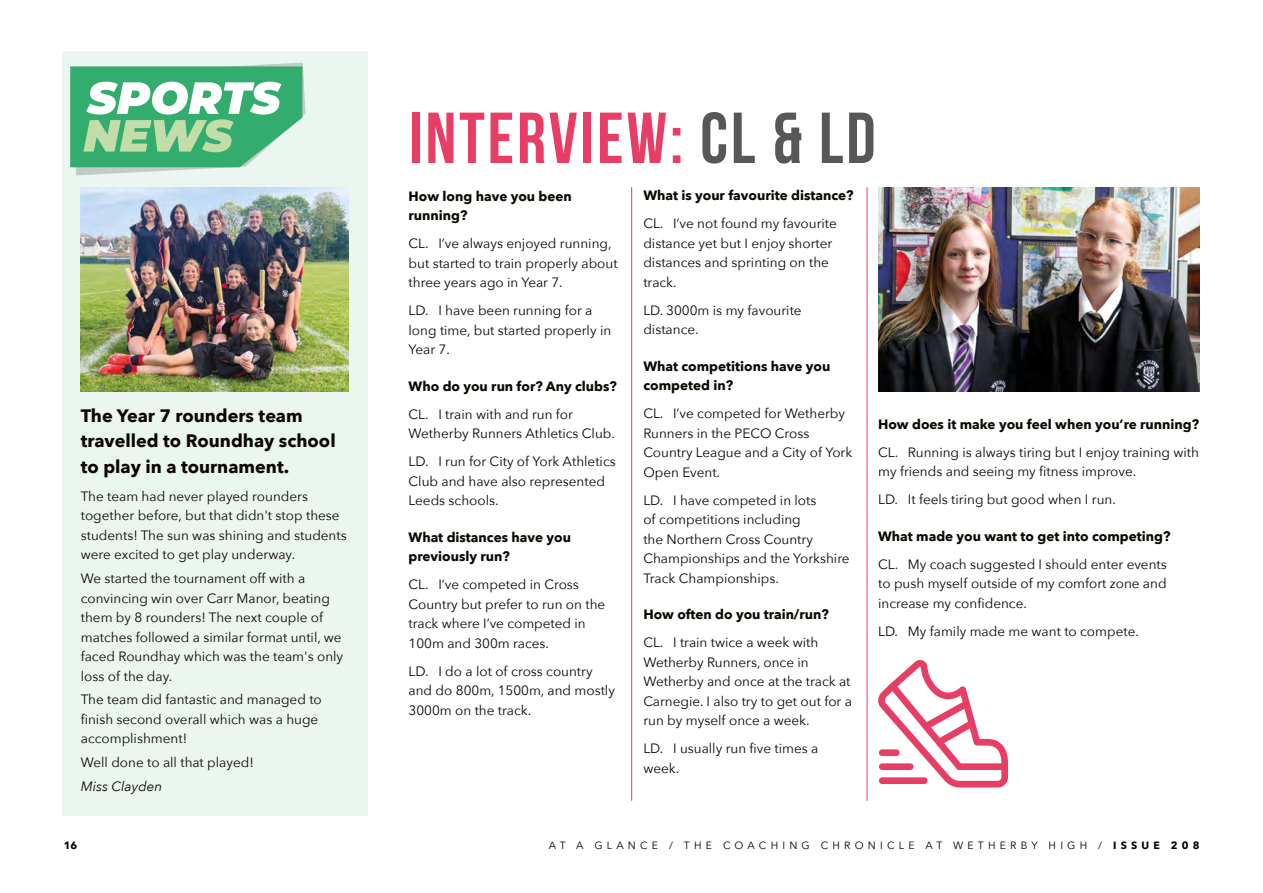
<style>
.page{position:relative;width:1263px;height:893px;background:#fff}
.page>*{position:absolute;margin:0;border:0;box-sizing:border-box;transform-origin:0 0}
.t1{font:700 72px "Bebas Neue";letter-spacing:.04em;color:#e73e66}
.t2{font:700 18px/25.5px "Avenir Next";color:#0b0700}
.t3{font:13.5px/19.5px "Avenir Next";color:#0b0700}
.t4{font:700 13.5px/19.5px "Avenir Next";color:#0b0700}
.t5{font:italic 13.5px "Avenir Next";color:#0b0700}
.t6{font:10.5px "Avenir Next";letter-spacing:.4em;color:#000}
.t7{font:700 10.5px "Avenir Next";color:#000}
.s1{color:#575756}
.s2{font-weight:700}
</style>
<div class="page">
<div style="left:62px;top:51px;width:305px;height:764px;background:#ebf6f0"></div>
<svg style="left:70px;top:63px;width:236px;height:112px;background:#80c99f"></svg>
<svg style="left:878px;top:660px;width:130px;height:127px"></svg>
<div style="left:879px;top:749px;width:20px;height:7px;background:#e73e66;border-radius:3px"></div>
<div style="left:879px;top:763px;width:34px;height:7px;background:#e73e66;border-radius:3px"></div>
<div style="left:879px;top:777px;width:48px;height:7px;background:#e73e66;border-radius:3px"></div>
<hr style="left:631px;top:187px;width:1px;height:614px;background:#e73e66">
<hr style="left:867px;top:187px;width:1px;height:614px;background:#e73e66">
<img style="left:81px;top:187px;width:268px;height:204px">
<img style="left:878px;top:187px;width:321px;height:204px">
<h2 class="t2" style="left:81px;top:403px;width:256px">The Year 7 rounders team travelled to Roundhay school to play in a tournament.</h2>
<p class="t3" style="left:81px;top:486px;width:267px">The team had never played rounders together before, but that didn't stop these students! The sun was shining and students were excited to get play underway.</p>
<p class="t3" style="left:81px;top:568px;width:264px">We started the tournament off with a convincing win over Carr Manor, beating them by 8 rounders! The next couple of matches followed a similar format until, we faced Roundhay which was the team's only loss of the day.</p>
<p class="t3" style="left:81px;top:689px;width:243px">The team did fantastic and managed to finish second overall which was a huge accomplishment!</p>
<p class="t3" style="left:81px;top:752px;width:175px">Well done to all that played!</p>
<p class="t5" style="left:81px;top:775px;width:83px">Miss Clayden</p>
<h1 class="t1" style="left:409px;top:99px;width:468px">INTERVIEW: <span class="s1">CL &amp; LD</span></h1>
<p class="t4" style="left:409px;top:186px;width:165px">How long have you been running?</p>
<p class="t3" style="left:409px;top:233px;width:211px">CL. I’ve always enjoyed running, but started to train properly about three years ago in Year 7.</p>
<p class="t3" style="left:409px;top:300px;width:204px">LD. I have been running for a long time, but started properly in<br>Year 7.</p>
<p class="t4" style="left:409px;top:376px;width:210px">Who do you run for? Any clubs?</p>
<p class="t3" style="left:409px;top:404px;width:208px">CL. I train with and run for<br>Wetherby Runners Athletics Club.</p>
<p class="t3" style="left:409px;top:451px;width:209px">LD. I run for City of York Athletics<br>Club and have also represented<br>Leeds schools.</p>
<p class="t4" style="left:409px;top:527px;width:164px">What distances have you previously run?</p>
<p class="t3" style="left:409px;top:574px;width:198px">CL. I’ve competed in Cross<br>Country but prefer to run on the track where I’ve competed in<br>100m and 300m races.</p>
<p class="t3" style="left:409px;top:660px;width:208px">LD. I do a lot of cross country and do 800m, 1500m, and mostly<br>3000m on the track.</p>
<p class="t4" style="left:643px;top:186px;width:212px">What is your favourite distance?</p>
<p class="t3" style="left:643px;top:213px;width:195px">CL. I’ve not found my favourite distance yet but I enjoy shorter distances and sprinting on the track.</p>
<p class="t3" style="left:643px;top:300px;width:160px">LD. 3000m is my favourite distance.</p>
<p class="t4" style="left:643px;top:356px;width:188px">What competitions have you competed in?</p>
<p class="t3" style="left:643px;top:403px;width:211px">CL. I’ve competed for Wetherby<br>Runners in the PECO Cross<br>Country League and a City of York<br>Open Event.</p>
<p class="t3" style="left:643px;top:490px;width:208px">LD. I have competed in lots<br>of competitions including<br>the Northern Cross Country<br>Championships and the Yorkshire<br>Track Championships.</p>
<p class="t4" style="left:643px;top:605px;width:187px">How often do you train/run?</p>
<p class="t3" style="left:643px;top:632px;width:210px">CL. I train twice a week with<br>Wetherby Runners, once in<br>Wetherby and once at the track at<br>Carnegie. I also try to get out for a run by myself once a week.</p>
<p class="t3" style="left:643px;top:738px;width:177px">LD. I usually run five times a week.</p>
<p class="t4" style="left:878px;top:414px;width:322px">How does it make you feel when you’re running?</p>
<p class="t3" style="left:878px;top:442px;width:322px">CL. Running is always tiring but I enjoy training with my friends and seeing my fitness improve.</p>
<p class="t3" style="left:878px;top:489px;width:239px">LD. It feels tiring but good when I run.</p>
<p class="t4" style="left:878px;top:526px;width:294px">What made you want to get into competing?</p>
<p class="t3" style="left:878px;top:554px;width:290px;text-align:justify">CL. My coach suggested I should enter events to push myself outside of my comfort zone and increase my confidence.</p>
<p class="t3" style="left:878px;top:621px;width:262px">LD. My family made me want to compete.</p>
<p class="t7" style="left:64px;top:836px;width:15px">16</p>
<p class="t6" style="left:549px;top:836px;width:652px">AT A GLANCE / THE COACHING CHRONICLE AT WETHERBY HIGH / <span class="s2">ISSUE 208</span></p>
</div>
